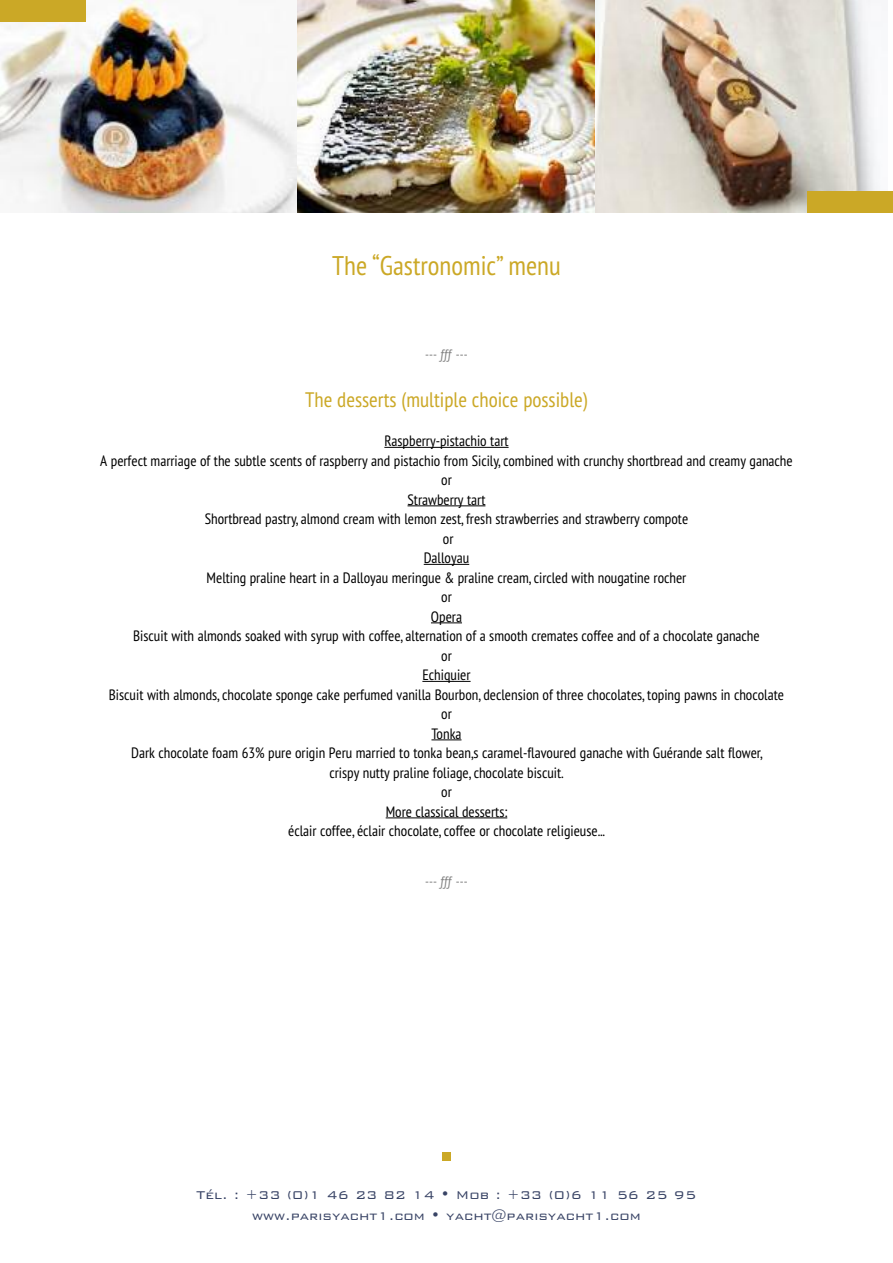
<style>
.page{position:relative;width:893px;height:1263px;background:#fff}
.page>*{position:absolute;margin:0;border:0;box-sizing:border-box;transform-origin:0 0}
.t1{font:condensed 27px "PT Sans";color:#cba826}
.t2{font:condensed 21px "PT Sans";color:#cba826}
.t3{font:condensed 15px/19.5px "PT Sans";color:#000;text-align:center}
.t4{font:300 15px/21px "Bank Gothic";color:#384365;text-align:center}
.t5{font:condensed 13.5px "PT Sans";letter-spacing:-.18em;color:#808080}
</style>
<div class="page">
<img style="left:0;top:0;width:878px;height:213px">
<div style="left:0;top:0;width:85px;height:21px;background:#cba826"></div>
<div style="left:808px;top:191px;width:85px;height:22px;background:#cba826"></div>
<hr style="left:384px;top:447px;width:125px;height:1px;background:#000">
<hr style="left:407px;top:505px;width:78px;height:1px;background:#000">
<hr style="left:424px;top:564px;width:45px;height:1px;background:#000">
<hr style="left:431px;top:622px;width:31px;height:1px;background:#000">
<hr style="left:422px;top:681px;width:49px;height:1px;background:#000">
<hr style="left:431px;top:739px;width:30px;height:1px;background:#000">
<hr style="left:386px;top:817px;width:121px;height:1px;background:#000">
<div style="left:442px;top:1152px;width:9px;height:8px;background:#cba826"></div>
<h1 class="t1" style="left:332px;top:249px;width:230px">The “Gastronomic” menu</h1>
<p class="t5" style="left:425px;top:346px;width:44px">--- ƒƒƒ ---</p>
<h2 class="t2" style="left:305px;top:386px;width:284px">The desserts (multiple choice possible)</h2>
<p class="t3" style="left:100px;top:431px;width:694px">Raspberry-pistachio tart<br>A perfect marriage of the subtle scents of raspberry and pistachio from Sicily, combined with crunchy shortbread and creamy ganache or<br>Strawberry tart<br>Shortbread pastry, almond cream with lemon zest, fresh strawberries and strawberry compote<br>or<br>Dalloyau<br>Melting praline heart in a Dalloyau meringue &amp; praline cream, circled with nougatine rocher<br>or<br>Opera<br>Biscuit with almonds soaked with syrup with coffee, alternation of a smooth cremates coffee and of a chocolate ganache<br>or<br>Echiquier<br>Biscuit with almonds, chocolate sponge cake perfumed vanilla Bourbon, declension of three chocolates, toping pawns in chocolate<br>or<br>Tonka<br>Dark chocolate foam 63% pure origin Peru married to tonka bean,s caramel-flavoured ganache with Guérande salt flower,<br>crispy nutty praline foliage, chocolate biscuit.<br>or<br>More classical desserts:<br>éclair coffee, éclair chocolate, coffee or chocolate religieuse...</p>
<p class="t5" style="left:425px;top:872px;width:44px">--- ƒƒƒ ---</p>
<p class="t4" style="left:197px;top:1183px;width:501px">Tél. : +33 (0)1 46 23 82 14 • Mob : +33 (0)6 11 56 25 95 www.parisyacht1.com • yacht@parisyacht1.com</p>
</div>
